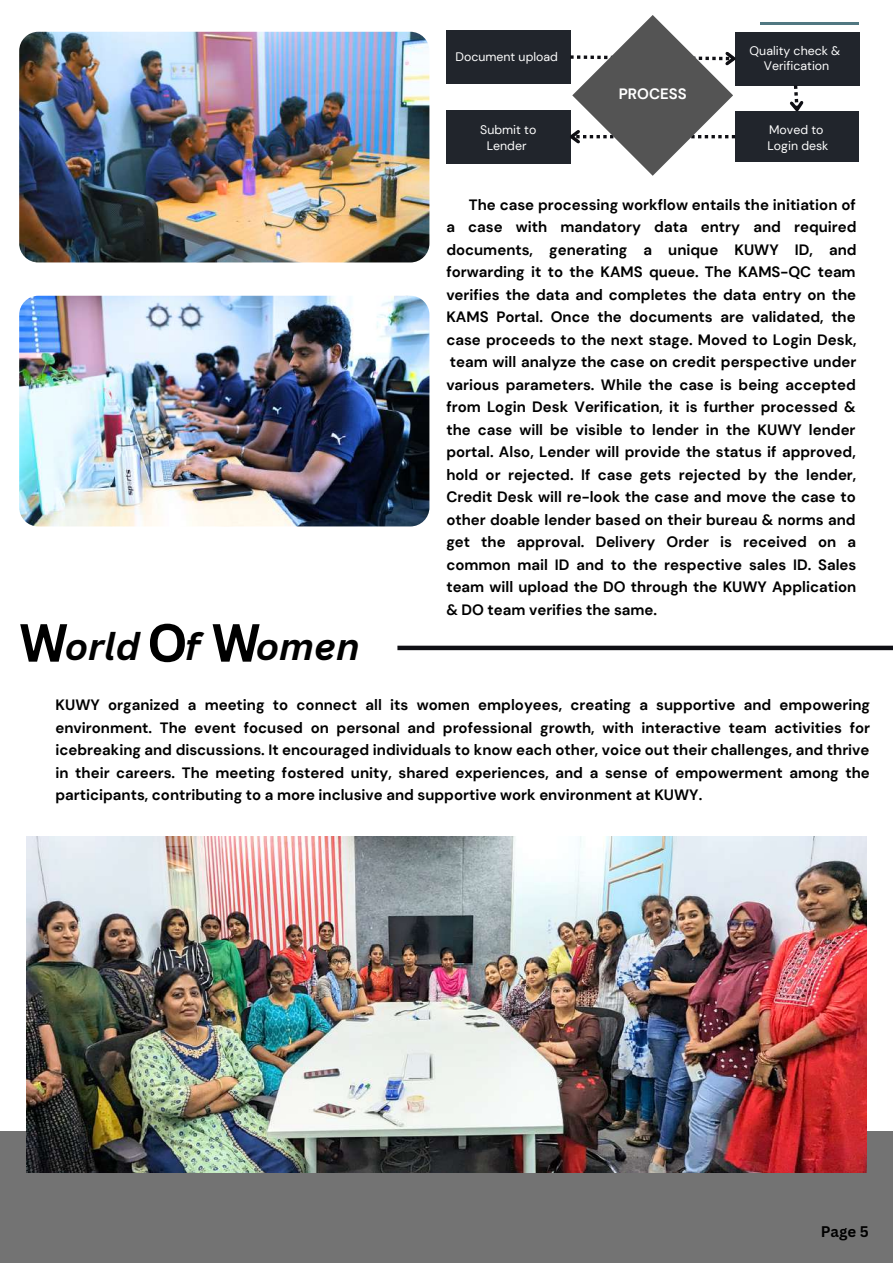
<style>
.page{position:relative;width:893px;height:1264px;background:#fff}
.page>*{position:absolute;margin:0;border:0;box-sizing:border-box;transform-origin:0 0}
.t1{font:italic 700 37.5px "Canva Sans";color:#000}
.t2{font:700 15px/22.5px "DM Sans";color:#000;text-align:justify}
.t3{font:700 15px "DM Sans";color:#fff}
.t4{font:700 15px "Canva Sans";color:#000}
.t5{font:12.3px/15.5px "DM Sans";color:#fff;text-align:center}
.s1{font-style:normal;font-size:52.5px}
</style>
<div class="page">
<hr style="left:760px;top:22px;width:98px;height:3px;background:#517882">
<div style="left:446px;top:30px;width:124px;height:54px;background:#21252c"></div>
<div style="left:735px;top:32px;width:124px;height:53px;background:#21252c"></div>
<div style="left:735px;top:111px;width:123px;height:51px;background:#21252c"></div>
<div style="left:446px;top:110px;width:124px;height:53px;background:#21252c"></div>
<svg style="left:786px;top:85px;width:21px;height:26px"></svg>
<svg style="left:566px;top:15px;width:173px;height:161px"></svg>
<div style="left:0;top:1131px;width:892px;height:131px;background:#737373"></div>
<div style="left:397px;top:645px;width:495px;height:5px;background:#0f0f14"></div>
<img style="left:19px;top:32px;width:410px;height:230px;border-radius:19px">
<img style="left:19px;top:296px;width:410px;height:230px;border-radius:19px">
<img style="left:26px;top:836px;width:840px;height:336px">
<p class="t5" style="left:455px;top:49px;width:104px">Document upload</p>
<p class="t5" style="left:749px;top:43px;width:92px">Quality check &amp;<br>Verification</p>
<p class="t5" style="left:480px;top:122px;width:58px">Submit to<br>Lender</p>
<p class="t3" style="left:618px;top:84px;width:69px">PROCESS</p>
<p class="t5" style="left:767px;top:122px;width:63px;text-align:left">Moved to<br>Login desk</p>
<p class="t2" style="left:446px;top:193px;width:412px;text-indent:23px">The case processing workflow entails the initiation of a case with mandatory data entry and required documents, generating a unique KUWY ID, and forwarding it to the KAMS queue. The KAMS-QC team verifies the data and completes the data entry on the KAMS Portal. Once the documents are validated, the case proceeds to the next stage. Moved to Login Desk, team will analyze the case on credit perspective under various parameters. While the case is being accepted from Login Desk Verification, it is further processed &amp; the case will be visible to lender in the KUWY lender portal. Also, Lender will provide the status if approved, hold or rejected. If case gets rejected by the lender, Credit Desk will re-look the case and move the case to other doable lender based on their bureau &amp; norms and get the approval. Delivery Order is received on a common mail ID and to the respective sales ID. Sales team will upload the DO through the KUWY Application &amp; DO team verifies the same.</p>
<h1 class="t1" style="left:19px;top:620px;width:342px"><span class="s1">W</span>orld <span class="s1">O</span>f <span class="s1">W</span>omen</h1>
<p class="t2" style="left:56px;top:693px;width:816px">KUWY organized a meeting to connect all its women employees, creating a supportive and empowering environment. The event focused on personal and professional growth, with interactive team activities for icebreaking and discussions. It encouraged individuals to know each other, voice out their challenges, and thrive in their careers. The meeting fostered unity, shared experiences, and a sense of empowerment among the participants, contributing to a more inclusive and supportive work environment at KUWY.</p>
<p class="t4" style="left:820px;top:1220px;width:49px">Page 5</p>
</div>
